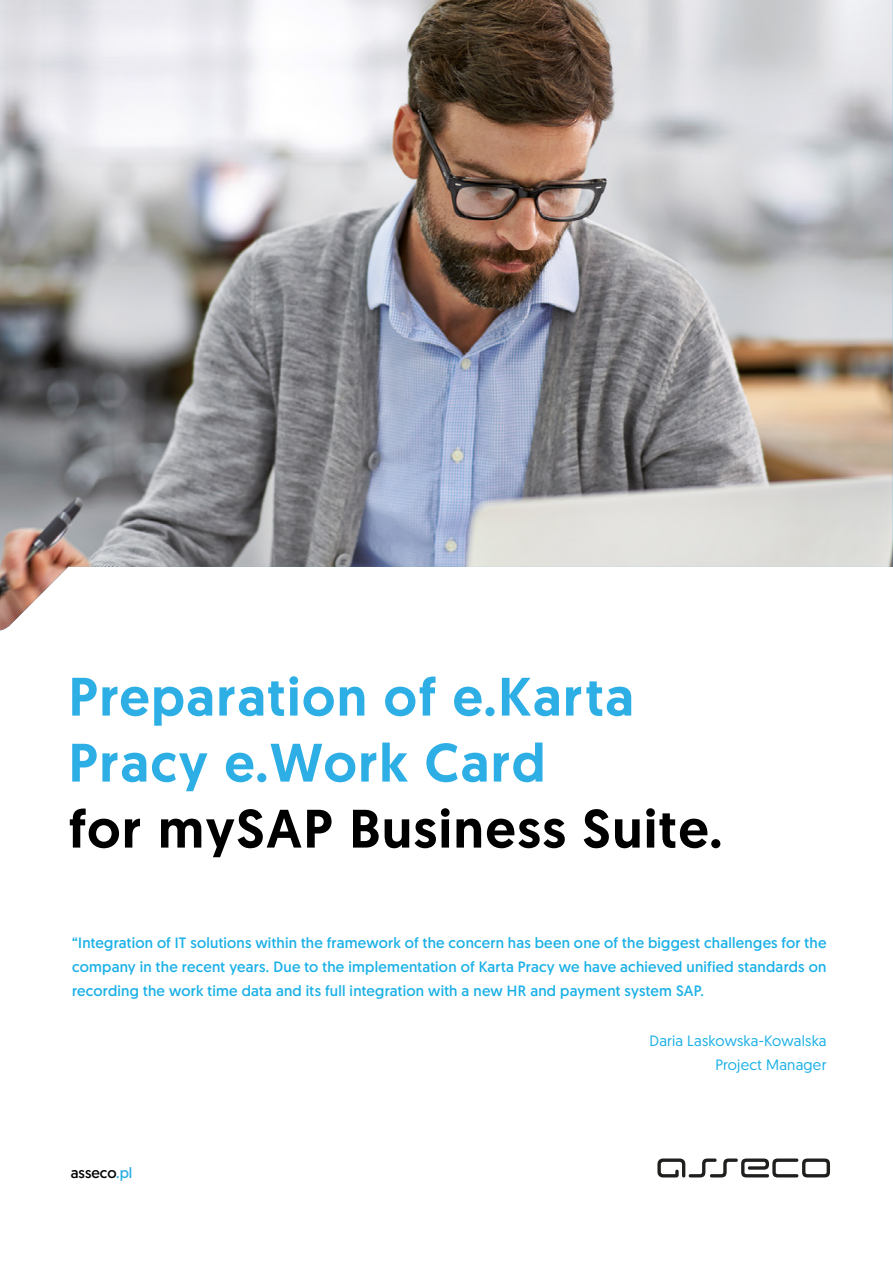
<style>
.page{position:relative;width:893px;height:1263px;background:#fff}
.page>*{position:absolute;margin:0;border:0;box-sizing:border-box;transform-origin:0 0}
.t1{font:500 54px/66px "Geomanist";letter-spacing:.03em;color:#2dafe6}
.t2{font:500 54px "Geomanist";letter-spacing:.03em;color:#000}
.t3{font:15px/24px "Geomanist";letter-spacing:.015em;color:#1ab0e7;text-align:justify}
.t4{font:15px/24px "Geomanist";letter-spacing:.015em;color:#1ab0e7;text-align:right}
.t5{font:15px "Geomanist";color:#000}
.s1{color:#2dafe6}
</style>
<div class="page">
<svg style="left:657px;top:1158px;width:173px;height:19px"></svg>
<img style="left:0;top:0;width:893px;height:630px">
<h1 class="t1" style="left:69px;top:663px;width:567px">Preparation of e.Karta<br>Pracy e.Work Card</h1>
<h1 class="t2" style="left:69px;top:793px;width:655px">for mySAP Business Suite.</h1>
<p class="t3" style="left:72px;top:930px;width:756px">“Integration of IT solutions within the framework of the concern has been one of the biggest challenges for the company in the recent years. Due to the implementation of Karta Pracy we have achieved unified standards on recording the work time data and its full integration with a new HR and payment system SAP.</p>
<p class="t4" style="left:650px;top:1028px;width:178px">Daria Laskowska-Kowalska<br>Project Manager</p>
<p class="t5" style="left:71px;top:1163px;width:63px">asseco<span class="s1">.pl</span></p>
</div>
